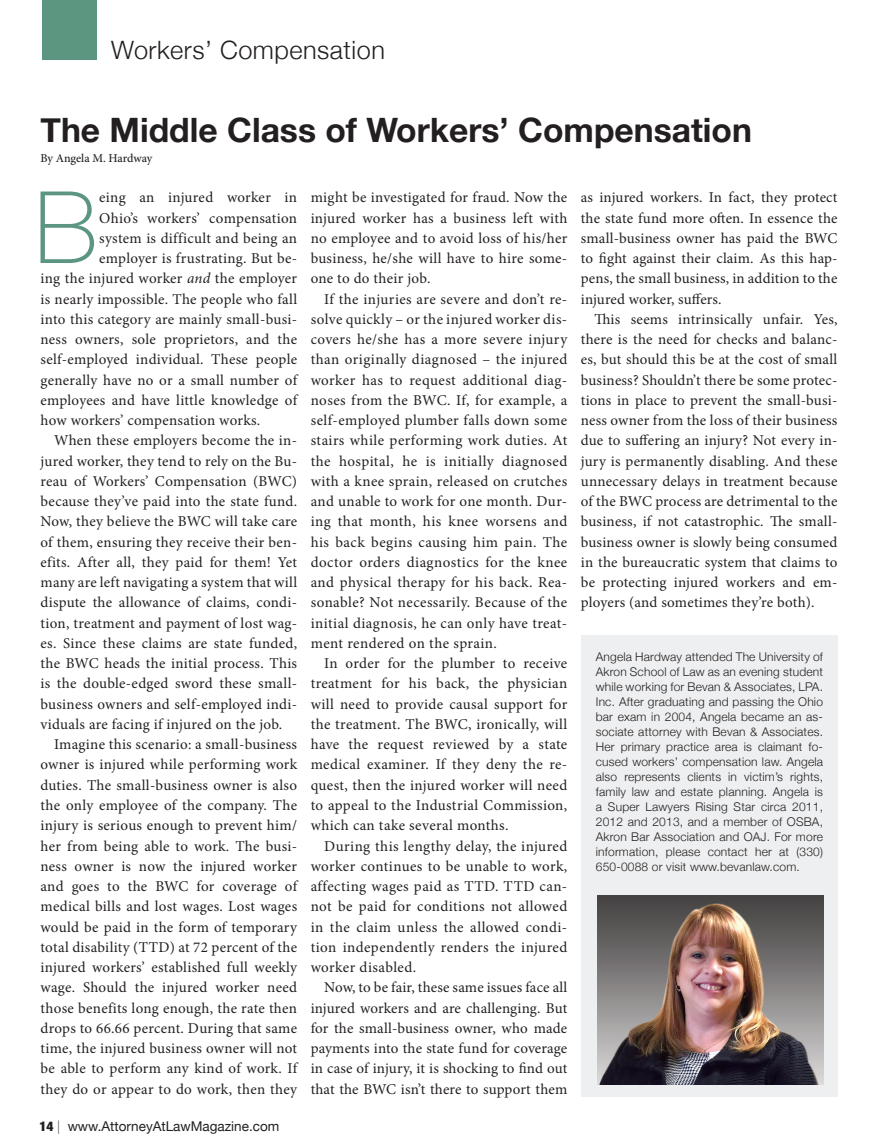
<style>
.page{position:relative;width:878px;height:1148px;background:#fff}
.page>*{position:absolute;margin:0;border:0;box-sizing:border-box;transform-origin:0 0}
.Minion_Pro{font:100 100.05px "Helvetica Neue";color:#5c9680}
.t1{font:700 33.6px "Helvetica Neue";color:#231f20}
.t2{font:300 25.35px "Helvetica Neue";letter-spacing:.02em;color:#231f20}
.Minion_Pro-2{font:15px/20.2px "Minion Pro";letter-spacing:.015em;color:#231f20;text-align:justify}
.t3{font:13.5px "Helvetica Neue";color:#231f20}
.Minion_Pro-3{font:300 12px/15px "Helvetica Neue";letter-spacing:.015em;color:#231f20;text-align:justify}
.t4{font:500 12px "Minion Pro";letter-spacing:-.01em;color:#231f20}
.s1{font-style:italic}
.s2{font-weight:900;font-stretch:condensed}
.s3{font-weight:100}
</style>
<div class="page">
<div style="left:42px;top:0;width:54px;height:59px;background:#5c9680"></div>
<div style="left:580px;top:635px;width:257px;height:461px;background:#e9ebec"></div>
<img style="left:597px;top:895px;width:226px;height:189px">
<p class="t2" style="left:111px;top:30px;width:275px">Workers’ Compensation</p>
<p class="t1" style="left:40px;top:103px;width:713px">The Middle Class of Workers’ Compensation</p>
<p class="t4" style="left:40px;top:150px;width:113px">By Angela M. Hardway</p>
<p class="Minion_Pro" style="left:34px;top:170px;width:65px">B</p>
<p class="Minion_Pro-2" style="left:99px;top:187px;width:199px">eing an injured worker in</p>
<p class="Minion_Pro-2" style="left:99px;top:208px;width:199px">Ohio’s workers’ compensation</p>
<p class="Minion_Pro-2" style="left:99px;top:228px;width:199px">system is difficult and being an</p>
<p class="Minion_Pro-2" style="left:99px;top:248px;width:199px">employer is frustrating. But be-</p>
<p class="Minion_Pro-2" style="left:40px;top:268px;width:258px">ing the injured worker <span class="s1">and</span> the employer</p>
<p class="Minion_Pro-2" style="left:40px;top:289px;width:258px">is nearly impossible. The people who fall</p>
<p class="Minion_Pro-2" style="left:40px;top:309px;width:258px">into this category are mainly small-busi-</p>
<p class="Minion_Pro-2" style="left:40px;top:329px;width:258px">ness owners, sole proprietors, and the</p>
<p class="Minion_Pro-2" style="left:40px;top:349px;width:258px">self-employed individual. These people</p>
<p class="Minion_Pro-2" style="left:40px;top:370px;width:258px">generally have no or a small number of</p>
<p class="Minion_Pro-2" style="left:40px;top:390px;width:258px">employees and have little knowledge of</p>
<p class="Minion_Pro-2" style="left:40px;top:410px;width:221px">how workers’ compensation works.</p>
<p class="Minion_Pro-2" style="left:40px;top:430px;width:258px;text-indent:14px">When these employers become the in&shy;jured worker, they tend to rely on the Bu&shy;reau of Workers’ Compensation (BWC) because they’ve paid into the state fund.<br>Now, they believe the BWC will take care of them, ensuring they receive their ben&shy;efits. After all, they paid for them! Yet many are left navigating a system that will dispute the allowance of claims, condi&shy;tion, treatment and payment of lost wag&shy;es. Since these claims are state funded, the BWC heads the initial process. This is the double-edged sword these small&shy;business owners and self-employed indi&shy;viduals are facing if injured on the job.</p>
<p class="Minion_Pro-2" style="left:40px;top:734px;width:258px;text-indent:14px">Imagine this scenario: a small-business owner is injured while performing work duties. The small-business owner is also the only employee of the company. The injury is serious enough to prevent him/ her from being able to work. The busi&shy;ness owner is now the injured worker and goes to the BWC for coverage of medical bills and lost wages. Lost wages would be paid in the form of temporary total disability (TTD) at 72 percent of the injured workers’ established full weekly wage. Should the injured worker need those benefits long enough, the rate then drops to 66.66 percent. During that same time, the injured business owner will not be able to perform any kind of work. If they do or appear to do work, then they</p>
<p class="t3" style="left:39px;top:1116px;width:241px"><span class="s2">14</span> <span class="s3">|</span> www.AttorneyAtLawMagazine.com</p>
<p class="Minion_Pro-2" style="left:310px;top:187px;width:258px">might be investigated for fraud. Now the injured worker has a business left with no employee and to avoid loss of his/her business, he/she will have to hire some&shy;one to do their job.</p>
<p class="Minion_Pro-2" style="left:310px;top:289px;width:258px;text-indent:14px">If the injuries are severe and don’t re&shy;solve quickly – or the injured worker dis&shy;covers he/she has a more severe injury than originally diagnosed – the injured worker has to request additional diag&shy;noses from the BWC. If, for example, a self-employed plumber falls down some stairs while performing work duties. At the hospital, he is initially diagnosed with a knee sprain, released on crutches and unable to work for one month. Dur&shy;ing that month, his knee worsens and his back begins causing him pain. The doctor orders diagnostics for the knee and physical therapy for his back. Rea&shy;sonable? Not necessarily. Because of the initial diagnosis, he can only have treat&shy;ment rendered on the sprain.</p>
<p class="Minion_Pro-2" style="left:310px;top:653px;width:258px;text-indent:14px">In order for the plumber to receive treatment for his back, the physician will need to provide causal support for the treatment. The BWC, ironically, will have the request reviewed by a state medical examiner. If they deny the re&shy;quest, then the injured worker will need to appeal to the Industrial Commission, which can take several months.</p>
<p class="Minion_Pro-2" style="left:310px;top:835px;width:258px;text-indent:14px">During this lengthy delay, the injured worker continues to be unable to work, affecting wages paid as TTD. TTD can&shy;not be paid for conditions not allowed in the claim unless the allowed condi&shy;tion independently renders the injured worker disabled.</p>
<p class="Minion_Pro-2" style="left:310px;top:977px;width:258px;text-indent:14px">Now, to be fair, these same issues face all injured workers and are challenging. But for the small-business owner, who made payments into the state fund for coverage in case of injury, it is shocking to find out that the BWC isn’t there to support them</p>
<p class="Minion_Pro-2" style="left:580px;top:187px;width:258px">as injured workers. In fact, they protect the state fund more often. In essence the small-business owner has paid the BWC to fight against their claim. As this hap&shy;pens, the small business, in addition to the injured worker, suffers.</p>
<p class="Minion_Pro-2" style="left:580px;top:309px;width:258px;text-indent:14px">This seems intrinsically unfair. Yes, there is the need for checks and balanc&shy;es, but should this be at the cost of small business? Shouldn’t there be some protec&shy;tions in place to prevent the small-busi&shy;ness owner from the loss of their business due to suffering an injury? Not every in&shy;jury is permanently disabling. And these unnecessary delays in treatment because of the BWC process are detrimental to the business, if not catastrophic. The small&shy;business owner is slowly being consumed in the bureaucratic system that claims to be protecting injured workers and em&shy;ployers (and sometimes they’re both).</p>
<p class="Minion_Pro-3" style="left:596px;top:648px;width:229px">Angela Hardway attended The University of Akron School of Law as an evening student while working for Bevan &amp; Associates, LPA.<br>Inc. After graduating and passing the Ohio bar exam in 2004, Angela became an as&shy;sociate attorney with Bevan &amp; Associates.<br>Her primary practice area is claimant fo&shy;cused workers’ compensation law. Angela also represents clients in victim’s rights, family law and estate planning. Angela is a Super Lawyers Rising Star circa 2011, 2012 and 2013, and a member of OSBA, Akron Bar Association and OAJ. For more information, please contact her at (330)<br>650-0088 or visit www.bevanlaw.com.</p>
</div>
